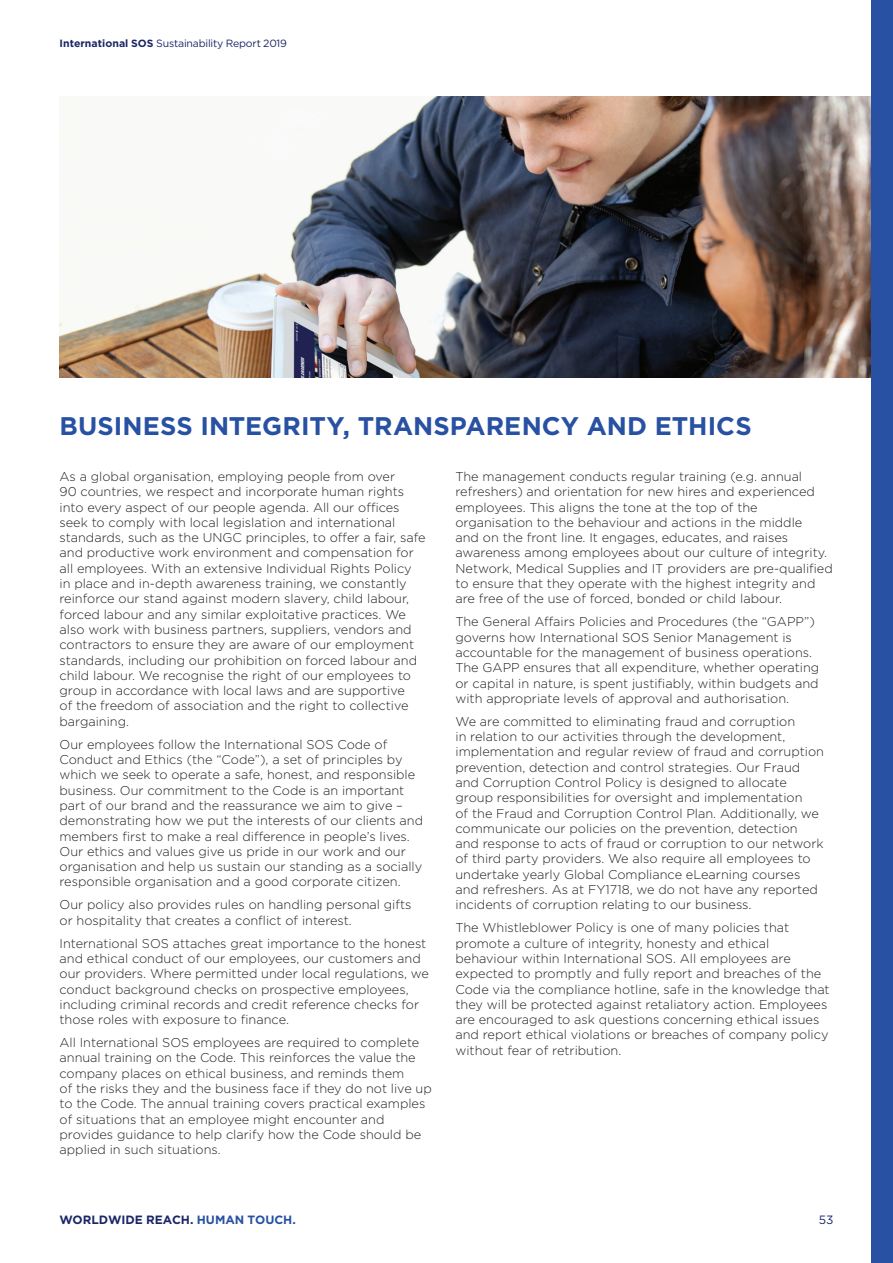
<style>
.page{position:relative;width:893px;height:1263px;background:#fff}
.page>*{position:absolute;margin:0;border:0;box-sizing:border-box;transform-origin:0 0}
._4__Titles__18pt_Dar{font:700 25.5px "Gotham";letter-spacing:.005em;color:#2851a3}
._1__Main_Body_Copy{font:300 12.75px/15.3px "Gotham";color:#231f20}
.t1{font:700 12px "Gotham";color:#1c2767}
.t2{font:12px "Gotham";color:#1c2767}
.t3{font:10.5px "Gotham";letter-spacing:-.02em;color:#1c2767}
.s1{font-weight:700}
.s2{color:#2851a3}
</style>
<div class="page">
<img style="left:60px;top:96px;width:812px;height:282px">
<div style="left:872px;top:0;width:21px;height:1263px;background:#2851a3"></div>
<p class="t3" style="left:60px;top:36px;width:229px"><span class="s1">International SOS</span> Sustainability Report 2019</p>
<p class="_4__Titles__18pt_Dar" style="left:60px;top:409px;width:694px">BUSINESS INTEGRITY, TRANSPARENCY AND ETHICS</p>
<p class="_1__Main_Body_Copy" style="left:60px;top:468px;width:368px">As a global organisation, employing people from over<br>90 countries, we respect and incorporate human rights into every aspect of our people agenda. All our offices seek to comply with local legislation and international standards, such as the UNGC principles, to offer a fair, safe and productive work environment and compensation for all employees. With an extensive Individual Rights Policy in place and in-depth awareness training, we constantly reinforce our stand against modern slavery, child labour, forced labour and any similar exploitative practices. We also work with business partners, suppliers, vendors and contractors to ensure they are aware of our employment standards, including our prohibition on forced labour and child labour. We recognise the right of our employees to group in accordance with local laws and are supportive<br>of the freedom of association and the right to collective bargaining.</p>
<p class="_1__Main_Body_Copy" style="left:60px;top:736px;width:365px">Our employees follow the International SOS Code of Conduct and Ethics (the “Code”), a set of principles by which we seek to operate a safe, honest, and responsible business. Our commitment to the Code is an important part of our brand and the reassurance we aim to give – demonstrating how we put the interests of our clients and members first to make a real difference in people’s lives.<br>Our ethics and values give us pride in our work and our organisation and help us sustain our standing as a socially responsible organisation and a good corporate citizen.</p>
<p class="_1__Main_Body_Copy" style="left:60px;top:897px;width:353px">Our policy also provides rules on handling personal gifts or hospitality that creates a conflict of interest.</p>
<p class="_1__Main_Body_Copy" style="left:60px;top:935px;width:371px">International SOS attaches great importance to the honest and ethical conduct of our employees, our customers and our providers. Where permitted under local regulations, we conduct background checks on prospective employees, including criminal records and credit reference checks for those roles with exposure to finance.</p>
<p class="_1__Main_Body_Copy" style="left:60px;top:1034px;width:374px">All International SOS employees are required to complete annual training on the Code. This reinforces the value the company places on ethical business, and reminds them<br>of the risks they and the business face if they do not live up to the Code. The annual training covers practical examples of situations that an employee might encounter and provides guidance to help clarify how the Code should be applied in such situations.</p>
<p class="_1__Main_Body_Copy" style="left:455px;top:468px;width:379px">The management conducts regular training (e.g. annual refreshers) and orientation for new hires and experienced employees. This aligns the tone at the top of the organisation to the behaviour and actions in the middle<br>and on the front line. It engages, educates, and raises awareness among employees about our culture of integrity.<br>Network, Medical Supplies and IT providers are pre-qualified to ensure that they operate with the highest integrity and are free of the use of forced, bonded or child labour.</p>
<p class="_1__Main_Body_Copy" style="left:455px;top:614px;width:365px">The General Affairs Policies and Procedures (the “GAPP”) governs how International SOS Senior Management is accountable for the management of business operations.<br>The GAPP ensures that all expenditure, whether operating or capital in nature, is spent justifiably, within budgets and with appropriate levels of approval and authorisation.</p>
<p class="_1__Main_Body_Copy" style="left:455px;top:713px;width:370px">We are committed to eliminating fraud and corruption<br>in relation to our activities through the development, implementation and regular review of fraud and corruption prevention, detection and control strategies. Our Fraud and Corruption Control Policy is designed to allocate group responsibilities for oversight and implementation<br>of the Fraud and Corruption Control Plan. Additionally, we communicate our policies on the prevention, detection and response to acts of fraud or corruption to our network of third party providers. We also require all employees to undertake yearly Global Compliance eLearning courses and refreshers. As at FY1718, we do not have any reported incidents of corruption relating to our business.</p>
<p class="_1__Main_Body_Copy" style="left:455px;top:920px;width:376px">The Whistleblower Policy is one of many policies that promote a culture of integrity, honesty and ethical behaviour within International SOS. All employees are expected to promptly and fully report and breaches of the Code via the compliance hotline, safe in the knowledge that they will be protected against retaliatory action. Employees are encouraged to ask questions concerning ethical issues and report ethical violations or breaches of company policy without fear of retribution.</p>
<p class="t1" style="left:60px;top:1211px;width:238px">WORLDWIDE REACH. <span class="s2">HUMAN TOUCH.</span></p>
<p class="t2" style="left:819px;top:1212px;width:16px">53</p>
</div>
